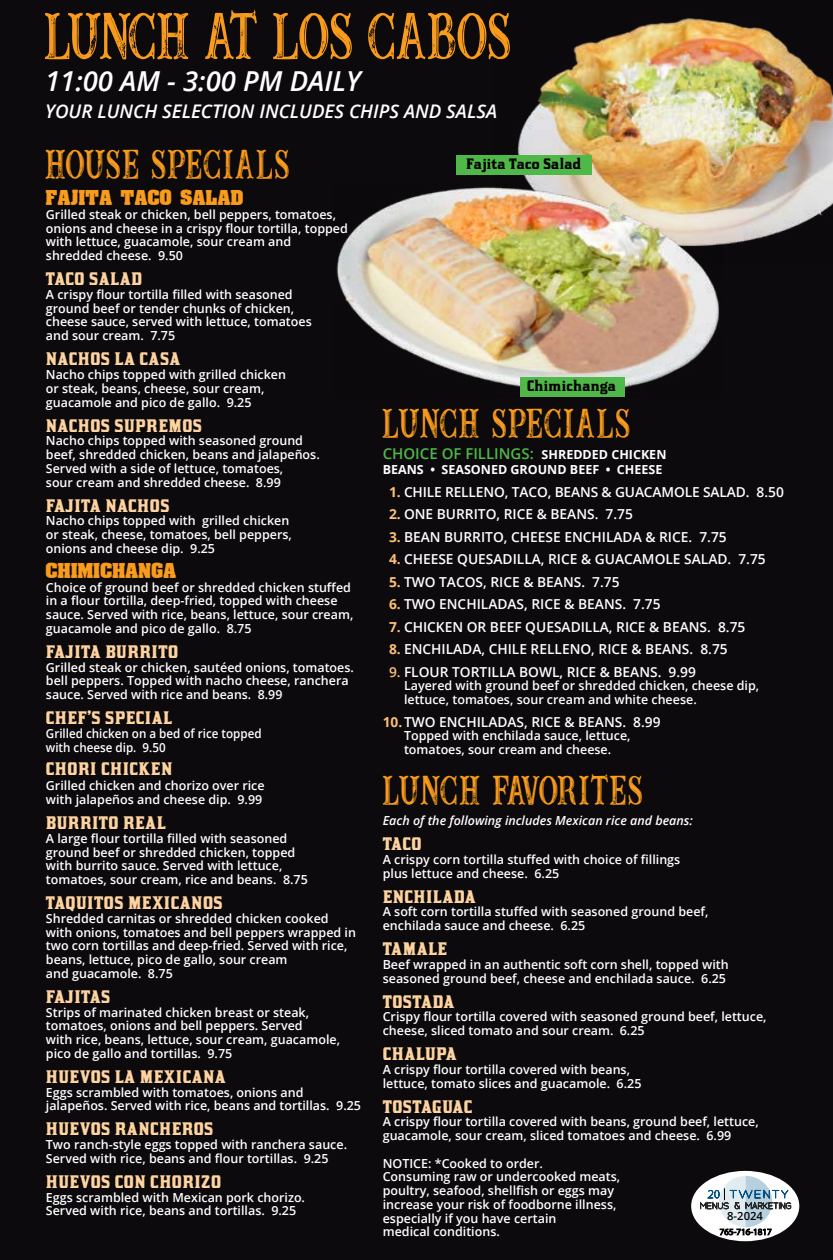
<style>
.page{position:relative;width:833px;height:1260px;background:#fff}
.page>*{position:absolute;margin:0;border:0;box-sizing:border-box;transform-origin:0 0}
.t1{font:75px "Buffalo Inline 2 Grunge";letter-spacing:.02em;color:#f99b1c;scale:.71 1}
.t2{font:46.88px "Buffalo Inline 2 Grunge";letter-spacing:.06em;color:#f99b1c;scale:.71 1}
.t3{font:46.88px "Buffalo Inline 2 Grunge";letter-spacing:.01em;color:#f99b1c;scale:.71 1}
.t4{font:italic 600 27.5px "Open Sans";color:#fff}
.t5{font:italic 600 18.75px "Open Sans";color:#fff}
.t6{font:700 16.25px "Kirsty Rg";letter-spacing:.03em;color:#fed39f}
.t7{font:16.25px "Dirty Old Town";letter-spacing:.03em;color:#f99b1c}
.t8{font:600 15px "Open Sans";color:#50b848}
.t9{font:600 13.75px "Open Sans";color:#fff}
.t10{font:700 13.5px "Kirsty Rg";letter-spacing:.03em;color:#000}
.t11{font:600 12.5px/13.8px "Open Sans";color:#fff}
.t12{font:600 12.5px/13.8px "Open Sans";color:#fff;scale:.93 1}
.t13{font:italic 600 12.5px "Open Sans";color:#fff}
.t14{font:700 12.5px "Open Sans";color:#fff}
.t15{font:600 11.25px "Open Sans";color:#000}
.s1{font-weight:700;font-size:12.5px;color:#fff}
.s2{font-weight:700;color:#fdc077}
.s3{color:#fdc077}
</style>
<div class="page">
<div style="left:0;top:0;width:832px;height:1260px;background:#0c0a0c"></div>
<div style="left:691px;top:1171px;width:108px;height:70px;background:#fff;border-radius:50%"></div>
<svg style="left:700px;top:1176px;width:91px;height:59px"></svg>
<img style="left:517px;top:18px;width:315px;height:227px">
<div style="left:456px;top:155px;width:135px;height:20px;background:#50b848"></div>
<img style="left:336px;top:183px;width:386px;height:214px">
<div style="left:520px;top:377px;width:104px;height:19px;background:#50b848"></div>
<h1 class="t1" style="left:45px;top:-1px;width:657px">LUNCH AT LOS CABOS</h1>
<h3 class="t4" style="left:45px;top:62px;width:317px">11:00 AM - 3:00 PM DAILY</h3>
<h3 class="t5" style="left:45px;top:99px;width:453px">YOUR LUNCH SELECTION INCLUDES CHIPS AND SALSA</h3>
<h2 class="t2" style="left:46px;top:141px;width:344px">HOUSE SPECIALS</h2>
<h3 class="t7" style="left:46px;top:190px;width:199px">FAJITA TACO SALAD</h3>
<p class="t11" style="left:46px;top:207px;width:303px">Grilled steak or chicken, bell peppers, tomatoes, onions and cheese in a crispy flour tortilla, topped with lettuce, guacamole, sour cream and shredded cheese. 9.50</p>
<h3 class="t6" style="left:46px;top:268px;width:98px">TACO SALAD</h3>
<p class="t11" style="left:46px;top:287px;width:267px">A crispy flour tortilla filled with seasoned ground beef or tender chunks of chicken, cheese sauce, served with lettuce, tomatoes and sour cream. 7.75</p>
<h3 class="t6" style="left:46px;top:348px;width:136px">NACHOS LA CASA</h3>
<p class="t11" style="left:46px;top:368px;width:242px">Nacho chips topped with grilled chicken or steak, beans, cheese, sour cream, guacamole and pico de gallo. 9.25</p>
<h3 class="t6" style="left:46px;top:414px;width:157px">NACHOS SUPREMOS</h3>
<p class="t11" style="left:46px;top:434px;width:275px">Nacho chips topped with seasoned ground beef, shredded chicken, beans and jalapeños.<br>Served with a side of lettuce, tomatoes,<br>sour cream and shredded cheese. 8.99</p>
<h3 class="t6" style="left:46px;top:494px;width:125px">FAJITA NACHOS</h3>
<p class="t11" style="left:46px;top:514px;width:247px">Nacho chips topped with grilled chicken or steak, cheese, tomatoes, bell peppers, onions and cheese dip. 9.25</p>
<h3 class="t7" style="left:46px;top:562px;width:132px">CHIMICHANGA</h3>
<p class="t11" style="left:46px;top:580px;width:309px">Choice of ground beef or shredded chicken stuffed in a flour tortilla, deep-fried, topped with cheese sauce. Served with rice, beans, lettuce, sour cream, guacamole and pico de gallo. 8.75</p>
<h3 class="t6" style="left:46px;top:641px;width:134px">FAJITA BURRITO</h3>
<p class="t11" style="left:46px;top:660px;width:309px">Grilled steak or chicken, sautéed onions, tomatoes. bell peppers. Topped with nacho cheese, ranchera sauce. Served with rice and beans. 8.99</p>
<h3 class="t6" style="left:46px;top:707px;width:128px">CHEF’S SPECIAL</h3>
<p class="t12" style="left:46px;top:726px;width:233px">Grilled chicken on a bed of rice topped with cheese dip. 9.50</p>
<h3 class="t6" style="left:46px;top:757px;width:128px">CHORI CHICKEN</h3>
<p class="t11" style="left:46px;top:779px;width:220px">Grilled chicken and chorizo over rice with jalapeños and cheese dip. 9.99</p>
<h3 class="t6" style="left:46px;top:812px;width:121px">BURRITO REAL</h3>
<p class="t11" style="left:46px;top:831px;width:263px">A large flour tortilla filled with seasoned ground beef or shredded chicken, topped with burrito sauce. Served with lettuce, tomatoes, sour cream, rice and beans. 8.75</p>
<h3 class="t6" style="left:46px;top:892px;width:178px">TAQUITOS MEXICANOS</h3>
<p class="t11" style="left:46px;top:911px;width:311px">Shredded carnitas or shredded chicken cooked with onions, tomatoes and bell peppers wrapped in two corn tortillas and deep-fried. Served with rice, beans, lettuce, pico de gallo, sour cream<br>and guacamole. 8.75</p>
<h3 class="t6" style="left:46px;top:986px;width:66px">FAJITAS</h3>
<p class="t11" style="left:46px;top:1005px;width:295px">Strips of marinated chicken breast or steak, tomatoes, onions and bell peppers. Served<br>with rice, beans, lettuce, sour cream, guacamole, pico de gallo and tortillas. 9.75</p>
<h3 class="t6" style="left:46px;top:1066px;width:181px">HUEVOS LA MEXICANA</h3>
<p class="t11" style="left:46px;top:1085px;width:317px">Eggs scrambled with tomatoes, onions and jalapeños. Served with rice, beans and tortillas. 9.25</p>
<h3 class="t6" style="left:46px;top:1118px;width:169px">HUEVOS RANCHEROS</h3>
<p class="t11" style="left:46px;top:1138px;width:303px">Two ranch-style eggs topped with ranchera sauce.<br>Served with rice, beans and flour tortillas. 9.25</p>
<h3 class="t6" style="left:46px;top:1171px;width:177px">HUEVOS CON CHORIZO</h3>
<p class="t11" style="left:46px;top:1190px;width:261px">Eggs scrambled with Mexican pork chorizo.<br>Served with rice, beans and tortillas. 9.25</p>
<p class="t10" style="left:466px;top:154px;width:116px">Fajita Taco Salad</p>
<p class="t10" style="left:527px;top:377px;width:90px">Chimichanga</p>
<h2 class="t2" style="left:382px;top:400px;width:349px">LUNCH SPECIALS</h2>
<p class="t8" style="left:382px;top:443px;width:285px">CHOICE OF FILLINGS: <span class="s1">SHREDDED CHICKEN</span></p>
<p class="t14" style="left:383px;top:461px;width:281px">BEANS • SEASONED GROUND BEEF • CHEESE</p>
<p class="t9" style="left:389px;top:482px;width:396px"><span class="s2">1.</span> CHILE RELLENO, TACO, BEANS &amp; GUACAMOLE SALAD. 8.50</p>
<p class="t9" style="left:389px;top:505px;width:245px"><span class="s2">2.</span> ONE BURRITO, RICE &amp; BEANS. 7.75</p>
<p class="t9" style="left:389px;top:527px;width:339px"><span class="s2">3.</span> BEAN BURRITO, CHEESE ENCHILADA &amp; RICE. 7.75</p>
<p class="t9" style="left:389px;top:550px;width:378px"><span class="s2">4.</span> CHEESE QUESADILLA, RICE &amp; GUACAMOLE SALAD. 7.75</p>
<p class="t9" style="left:389px;top:572px;width:232px"><span class="s2">5.</span> TWO TACOS, RICE &amp; BEANS. 7.75</p>
<p class="t9" style="left:389px;top:595px;width:273px"><span class="s2">6.</span> TWO ENCHILADAS, RICE &amp; BEANS. 7.75</p>
<p class="t9" style="left:389px;top:617px;width:358px"><span class="s2">7.</span> CHICKEN OR BEEF QUESADILLA, RICE &amp; BEANS. 8.75</p>
<p class="t9" style="left:389px;top:640px;width:340px"><span class="s2">8.</span> ENCHILADA, CHILE RELLENO, RICE &amp; BEANS. 8.75</p>
<p class="t9" style="left:389px;top:662px;width:308px"><span class="s3">9.</span> FLOUR TORTILLA BOWL, RICE &amp; BEANS. 9.99</p>
<p class="t11" style="left:404px;top:679px;width:357px">Layered with ground beef or shredded chicken, cheese dip, lettuce, tomatoes, sour cream and white cheese.</p>
<p class="t9" style="left:382px;top:712px;width:279px"><span class="s2">10.</span>TWO ENCHILADAS, RICE &amp; BEANS. 8.99</p>
<p class="t11" style="left:404px;top:729px;width:228px">Topped with enchilada sauce, lettuce, tomatoes, sour cream and cheese.</p>
<h2 class="t3" style="left:383px;top:767px;width:366px">LUNCH FAVORITES</h2>
<p class="t13" style="left:382px;top:812px;width:311px">Each of the following includes Mexican rice and beans:</p>
<h3 class="t6" style="left:382px;top:833px;width:40px">TACO</h3>
<p class="t11" style="left:382px;top:852px;width:299px">A crispy corn tortilla stuffed with choice of fillings plus lettuce and cheese. 6.25</p>
<h3 class="t6" style="left:382px;top:885px;width:95px">ENCHILADA</h3>
<p class="t11" style="left:382px;top:905px;width:327px">A soft corn tortilla stuffed with seasoned ground beef, enchilada sauce and cheese. 6.25</p>
<h3 class="t6" style="left:382px;top:938px;width:66px">TAMALE</h3>
<p class="t11" style="left:382px;top:957px;width:347px">Beef wrapped in an authentic soft corn shell, topped with seasoned ground beef, cheese and enchilada sauce. 6.25</p>
<h3 class="t6" style="left:382px;top:990px;width:73px">TOSTADA</h3>
<p class="t11" style="left:382px;top:1010px;width:385px">Crispy flour tortilla covered with seasoned ground beef, lettuce, cheese, sliced tomato and sour cream. 6.25</p>
<h3 class="t6" style="left:382px;top:1043px;width:75px">CHALUPA</h3>
<p class="t11" style="left:382px;top:1062px;width:260px">A crispy flour tortilla covered with beans, lettuce, tomato slices and guacamole. 6.25</p>
<h3 class="t6" style="left:382px;top:1095px;width:91px">TOSTAGUAC</h3>
<p class="t11" style="left:382px;top:1115px;width:377px">A crispy flour tortilla covered with beans, ground beef, lettuce, guacamole, sour cream, sliced tomatoes and cheese. 6.99</p>
<p class="t11" style="left:382px;top:1156px;width:239px">NOTICE: *Cooked to order.<br>Consuming raw or undercooked meats, poultry, seafood, shellfish or eggs may increase your risk of foodborne illness, especially if you have certain<br>medical conditions.</p>
<p class="t15" style="left:727px;top:1209px;width:37px">8-2024</p>
</div>
